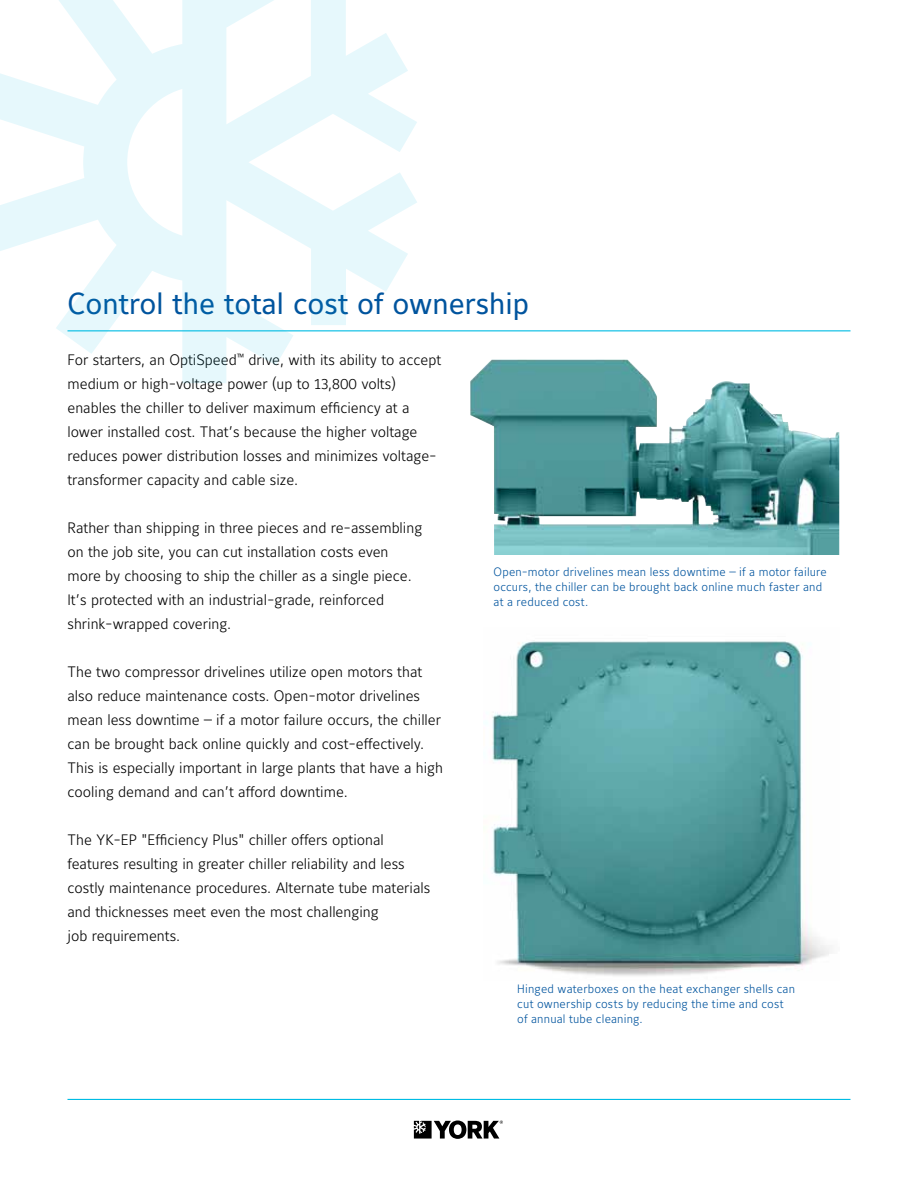
<style>
.page{position:relative;width:918px;height:1188px;background:#fff}
.page>*{position:absolute;margin:0;border:0;box-sizing:border-box;transform-origin:0 0}
.t1{font:30px "Maurea Regular Lf";color:#00549e}
.t2{font:15px/24px "Maurea Light Lf";color:#000}
.t3{font:12px/15px "Maurea Light Lf";letter-spacing:.015em;color:#00549e}
</style>
<div class="page">
<img style="left:470px;top:359px;width:369px;height:196px">
<hr style="left:68px;top:1099px;width:782px;height:1px;background:#00bce4">
<hr style="left:68px;top:330px;width:782px;height:1px;background:#00bce4">
<svg style="left:414px;top:1120px;width:89px;height:19px"></svg>
<svg style="left:0;top:0;width:417px;height:383px"></svg>
<img style="left:485px;top:641px;width:345px;height:335px">
<h1 class="t1" style="left:68px;top:287px;width:463px">Control the total cost of ownership</h1>
<p class="t2" style="left:67px;top:349px;width:375px">For starters, an OptiSpeed<sup>™</sup> drive, with its ability to accept medium or high-voltage power (up to 13,800 volts) enables the chiller to deliver maximum efficiency at a lower installed cost. That’s because the higher voltage reduces power distribution losses and minimizes voltage&shy;transformer capacity and cable size.</p>
<p class="t2" style="left:67px;top:517px;width:356px">Rather than shipping in three pieces and re-assembling on the job site, you can cut installation costs even more by choosing to ship the chiller as a single piece.<br>It’s protected with an industrial-grade, reinforced shrink-wrapped covering.</p>
<p class="t2" style="left:67px;top:661px;width:377px">The two compressor drivelines utilize open motors that also reduce maintenance costs. Open-motor drivelines mean less downtime — if a motor failure occurs, the chiller can be brought back online quickly and cost-effectively.<br>This is especially important in large plants that have a high cooling demand and can’t afford downtime.</p>
<p class="t2" style="left:67px;top:829px;width:364px">The YK-EP "Efficiency Plus" chiller offers optional features resulting in greater chiller reliability and less costly maintenance procedures. Alternate tube materials and thicknesses meet even the most challenging<br>job requirements.</p>
<p class="t3" style="left:494px;top:565px;width:335px">Open-motor drivelines mean less downtime — if a motor failure occurs, the chiller can be brought back online much faster and at a reduced cost.</p>
<p class="t3" style="left:517px;top:982px;width:279px">Hinged waterboxes on the heat exchanger shells can cut ownership costs by reducing the time and cost of annual tube cleaning.</p>
</div>
